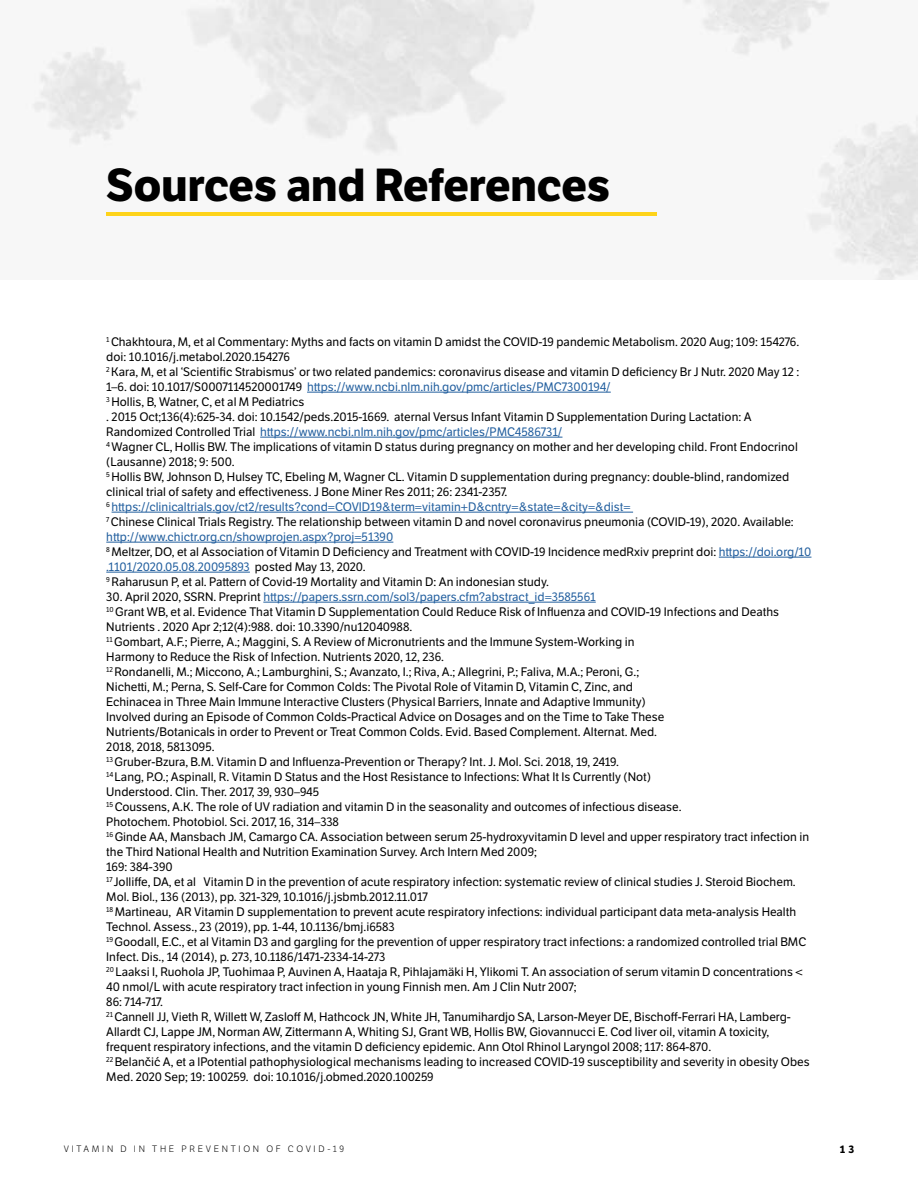
<style>
.page{position:relative;width:918px;height:1188px;background:#fff}
.page>*{position:absolute;margin:0;border:0;box-sizing:border-box;transform-origin:0 0}
.t1{font:700 45px "LFT Etica";color:#000}
.t2{font:12px/15px "LFT Etica";color:#000}
.t3{font:700 10.5px "LFT Etica";color:#000}
.t4{font:300 9px "LFT Etica";letter-spacing:.3em;color:#000}
.s1{color:#215e9e}
</style>
<div class="page">
<img style="left:32px;top:0;width:886px;height:279px">
<hr style="left:307px;top:392px;width:304px;height:1px;background:#215e9e">
<hr style="left:260px;top:437px;width:302px;height:1px;background:#215e9e">
<hr style="left:112px;top:512px;width:521px;height:1px;background:#215e9e">
<hr style="left:106px;top:542px;width:287px;height:1px;background:#215e9e">
<hr style="left:719px;top:557px;width:92px;height:1px;background:#215e9e">
<hr style="left:106px;top:572px;width:144px;height:1px;background:#215e9e">
<hr style="left:263px;top:602px;width:333px;height:1px;background:#215e9e">
<hr style="left:106px;top:213px;width:551px;height:3px;background:#fed31a">
<h1 class="t1" style="left:106px;top:167px;width:505px">Sources and References</h1>
<p class="t2" style="left:106px;top:335px;width:707px"><sup>1</sup> Chakhtoura, M, et al Commentary: Myths and facts on vitamin D amidst the COVID-19 pandemic Metabolism. 2020 Aug; 109: 154276. doi: 10.1016/j.metabol.2020.154276<br><sup>2</sup> Kara, M, et al ‘Scientific Strabismus’ or two related pandemics: coronavirus disease and vitamin D deficiency Br J Nutr. 2020 May 12 :<br>1–6. doi: 10.1017/S0007114520001749 <span class="s1">https://www.ncbi.nlm.nih.gov/pmc/articles/PMC7300194/<br></span><sup>3</sup> Hollis, B, Watner, C, et al M Pediatrics<br>. 2015 Oct;136(4):625-34. doi: 10.1542/peds.2015-1669. aternal Versus Infant Vitamin D Supplementation During Lactation: A Randomized Controlled Trial <span class="s1">https://www.ncbi.nlm.nih.gov/pmc/articles/PMC4586731/<br></span><sup>4</sup> Wagner CL, Hollis BW. The implications of vitamin D status during pregnancy on mother and her developing child. Front Endocrinol (Lausanne) 2018; 9: 500.<br><sup>5</sup> Hollis BW, Johnson D, Hulsey TC, Ebeling M, Wagner CL. Vitamin D supplementation during pregnancy: double-blind, randomized clinical trial of safety and effectiveness. J Bone Miner Res 2011; 26: 2341-2357.<br><sup>6</sup> <span class="s1">https://clinicaltrials.gov/ct2/results?cond=COVID19&amp;term=vitamin+D&amp;cntry=&amp;state=&amp;city=&amp;dist=<br></span><sup>7</sup> Chinese Clinical Trials Registry. The relationship between vitamin D and novel coronavirus pneumonia (COVID-19), 2020. Available: <span class="s1">http://www.chictr.org.cn/showprojen.aspx?proj=51390<br></span><sup>8</sup> Meltzer, DO, et al Association of Vitamin D Deficiency and Treatment with COVID-19 Incidence medRxiv preprint doi: <span class="s1">https://doi.org/10 .1101/2020.05.08.20095893</span> posted May 13, 2020.<br><sup>9</sup> Raharusun P, et al. Pattern of Covid-19 Mortality and Vitamin D: An indonesian study.</p>
<p class="t2" style="left:106px;top:590px;width:705px">30. April 2020, SSRN. Preprint <span class="s1">https://papers.ssrn.com/sol3/papers.cfm?abstract_id=3585561<br></span><sup>10</sup> Grant WB, et al. Evidence That Vitamin D Supplementation Could Reduce Risk of Influenza and COVID-19 Infections and Deaths Nutrients . 2020 Apr 2;12(4):988. doi: 10.3390/nu12040988.<br><sup>11</sup> Gombart, A.F.; Pierre, A.; Maggini, S. A Review of Micronutrients and the Immune System-Working in<br>Harmony to Reduce the Risk of Infection. Nutrients 2020, 12, 236.<br><sup>12</sup> Rondanelli, M.; Miccono, A.; Lamburghini, S.; Avanzato, I.; Riva, A.; Allegrini, P.; Faliva, M.A.; Peroni, G.;<br>Nichetti, M.; Perna, S. Self-Care for Common Colds: The Pivotal Role of Vitamin D, Vitamin C, Zinc, and<br>Echinacea in Three Main Immune Interactive Clusters (Physical Barriers, Innate and Adaptive Immunity)<br>Involved during an Episode of Common Colds-Practical Advice on Dosages and on the Time to Take These<br>Nutrients/Botanicals in order to Prevent or Treat Common Colds. Evid. Based Complement. Alternat. Med.<br>2018, 2018, 5813095.<br><sup>13</sup> Gruber-Bzura, B.M. Vitamin D and Influenza-Prevention or Therapy? Int. J. Mol. Sci. 2018, 19, 2419.<br><sup>14</sup> Lang, P.O.; Aspinall, R. Vitamin D Status and the Host Resistance to Infections: What It Is Currently (Not)<br>Understood. Clin. Ther. 2017, 39, 930–945<br><sup>15</sup> Coussens, A.K. The role of UV radiation and vitamin D in the seasonality and outcomes of infectious disease.<br>Photochem. Photobiol. Sci. 2017, 16, 314–338<br><sup>16</sup> Ginde AA, Mansbach JM, Camargo CA. Association between serum 25-hydroxyvitamin D level and upper respiratory tract infection in the Third National Health and Nutrition Examination Survey. Arch Intern Med 2009;<br>169: 384-390<br><sup>17</sup> Jolliffe, DA, et al Vitamin D in the prevention of acute respiratory infection: systematic review of clinical studies J. Steroid Biochem.<br>Mol. Biol., 136 (2013), pp. 321-329, 10.1016/j.jsbmb.2012.11.017<br><sup>18</sup> Martineau, AR Vitamin D supplementation to prevent acute respiratory infections: individual participant data meta-analysis Health Technol. Assess., 23 (2019), pp. 1-44, 10.1136/bmj.i6583<br><sup>19</sup> Goodall, E.C., et al Vitamin D3 and gargling for the prevention of upper respiratory tract infections: a randomized controlled trial BMC Infect. Dis., 14 (2014), p. 273, 10.1186/1471-2334-14-273<br><sup>20</sup> Laaksi I, Ruohola JP, Tuohimaa P, Auvinen A, Haataja R, Pihlajamäki H, Ylikomi T. An association of serum vitamin D concentrations &lt; 40 nmol/L with acute respiratory tract infection in young Finnish men. Am J Clin Nutr 2007;<br>86: 714-717.<br><sup>21</sup> Cannell JJ, Vieth R, Willett W, Zasloff M, Hathcock JN, White JH, Tanumihardjo SA, Larson-Meyer DE, Bischoff-Ferrari HA, Lamberg-Allardt CJ, Lappe JM, Norman AW, Zittermann A, Whiting SJ, Grant WB, Hollis BW, Giovannucci E. Cod liver oil, vitamin A toxicity, frequent respiratory infections, and the vitamin D deficiency epidemic. Ann Otol Rhinol Laryngol 2008; 117: 864-870.<br><sup>22</sup> Belančić A, et a lPotential pathophysiological mechanisms leading to increased COVID-19 susceptibility and severity in obesity Obes Med. 2020 Sep; 19: 100259. doi: 10.1016/j.obmed.2020.100259</p>
<p class="t4" style="left:64px;top:1143px;width:282px">VITAMIN D IN THE PREVENTION OF COVID-19</p>
<p class="t3" style="left:840px;top:1145px;width:16px">1 3</p>
</div>
